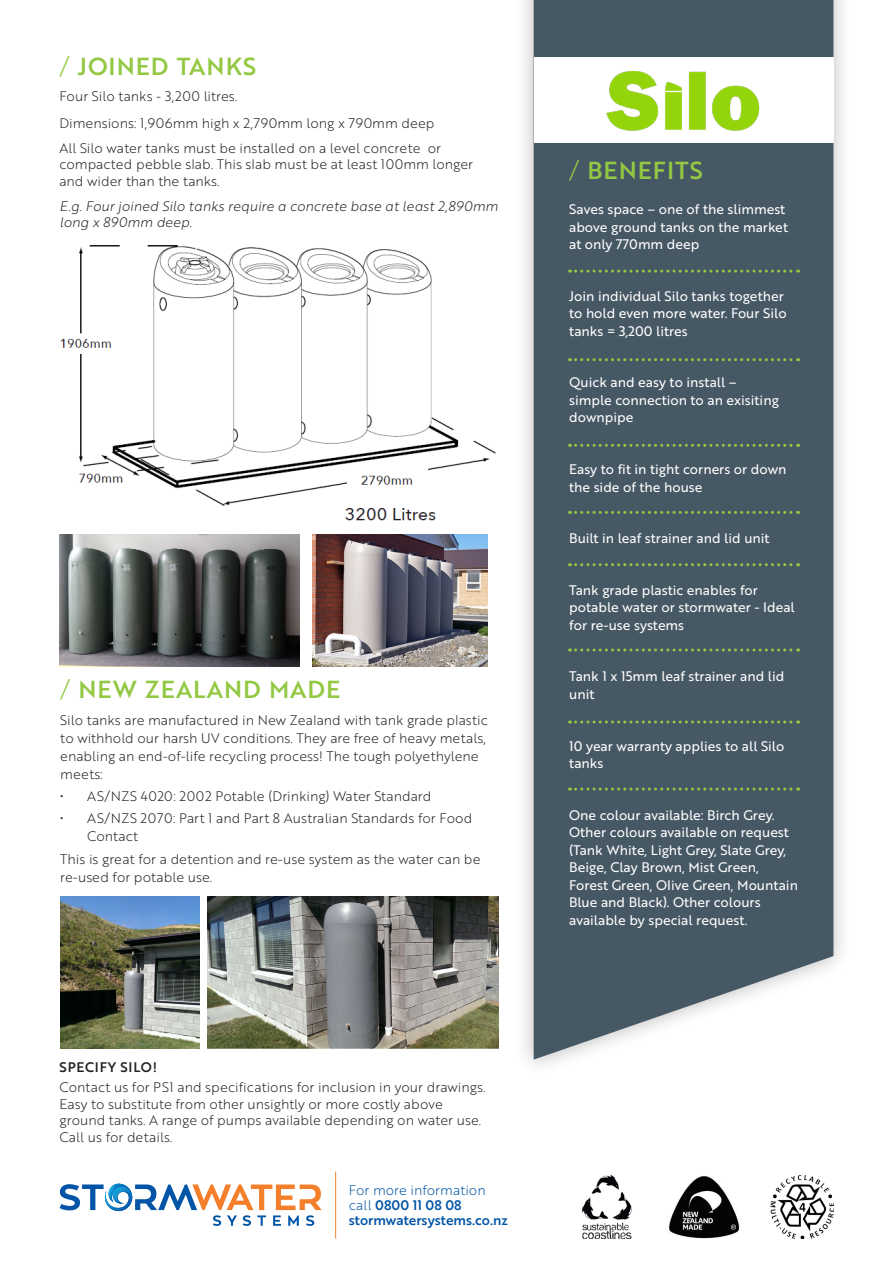
<style>
.page{position:relative;width:893px;height:1263px;background:#fff}
.page>*{position:absolute;margin:0;border:0;box-sizing:border-box;transform-origin:0 0}
.t1{font:24px "Brother 1816 Medium";letter-spacing:.04em;color:#93c842}
.t2{font:24px "Brother 1816 Medium";letter-spacing:.04em;color:#92c842}
.t3{font:13.5px/16.5px "Brother 1816 Light";color:#231f20}
.t4{font:13.5px/17.5px "Brother 1816 Regular";color:#fff}
.t5{font:13.5px/16.5px "Brother 1816 Light Italic";color:#231f20}
.t6{font:13.5px "Brother 1816 Medium";color:#0154a6}
.t7{font:13.5px "Brother 1816 Light";color:#0154a6}
.t8{font:13.5px "Brother 1816 Medium";letter-spacing:.06em;color:#231f20}
.s1{font-family:"Brother 1816 Light"}
</style>
<div class="page">
<svg style="left:60px;top:1184px;width:262px;height:42px"></svg>
<hr style="left:335px;top:1171px;width:1px;height:67px;background:#f47f2a">
<img style="left:60px;top:245px;width:436px;height:276px">
<div style="left:515px;top:0;width:337px;height:1076px;background:#231f20;opacity:.3"></div>
<div style="left:534px;top:0;width:299px;height:1059px;background:#475865"></div>
<div style="left:534px;top:57px;width:299px;height:85px;background:#fff"></div>
<svg style="left:569px;top:444px;width:230px;height:3px"></svg>
<svg style="left:569px;top:358px;width:230px;height:3px"></svg>
<svg style="left:569px;top:270px;width:230px;height:3px"></svg>
<svg style="left:569px;top:511px;width:230px;height:3px"></svg>
<svg style="left:569px;top:563px;width:230px;height:3px"></svg>
<svg style="left:569px;top:648px;width:230px;height:3px"></svg>
<svg style="left:569px;top:720px;width:230px;height:3px"></svg>
<svg style="left:569px;top:787px;width:230px;height:3px"></svg>
<img style="left:606px;top:71px;width:154px;height:60px">
<img style="left:60px;top:535px;width:240px;height:132px">
<img style="left:312px;top:535px;width:175px;height:132px">
<img style="left:208px;top:897px;width:291px;height:151px">
<img style="left:60px;top:897px;width:139px;height:151px">
<img style="left:669px;top:1176px;width:71px;height:62px">
<img style="left:582px;top:1175px;width:50px;height:63px">
<img style="left:770px;top:1175px;width:63px;height:64px">
<p class="t1" style="left:59px;top:48px;width:198px"><span class="s1">/</span> JOINED TANKS</p>
<p class="t3" style="left:59px;top:88px;width:179px">Four Silo tanks - 3,200 litres.</p>
<p class="t3" style="left:59px;top:114px;width:376px">Dimensions: 1,906mm high x 2,790mm long x 790mm deep</p>
<p class="t3" style="left:59px;top:139px;width:415px">All Silo water tanks must be installed on a level concrete or compacted pebble slab. This slab must be at least 100mm longer and wider than the tanks.</p>
<p class="t5" style="left:59px;top:197px;width:440px">E.g. Four joined Silo tanks require a concrete base at least 2,890mm long x 890mm deep.</p>
<p class="t1" style="left:60px;top:672px;width:282px"><span class="s1">/</span> NEW ZEALAND MADE</p>
<p class="t3" style="left:60px;top:710px;width:429px;line-height:18px">Silo tanks are manufactured in New Zealand with tank grade plastic to withhold our harsh UV conditions. They are free of heavy metals, enabling an end-of-life recycling process! The tough polyethylene meets:</p>
<p class="t3" style="left:60px;top:787px;width:373px">• AS/NZS 4020: 2002 Potable (Drinking) Water Standard</p>
<p class="t3" style="left:87px;top:809px;width:387px;line-height:18px;text-indent:-27px">• AS/NZS 2070: Part 1 and Part 8 Australian Standards for Food<br>Contact</p>
<p class="t3" style="left:60px;top:849px;width:422px;line-height:18px">This is great for a detention and re-use system as the water can be re-used for potable use.</p>
<p class="t8" style="left:60px;top:1056px;width:99px">SPECIFY SILO!</p>
<p class="t3" style="left:60px;top:1078px;width:427px">Contact us for PS1 and specifications for inclusion in your drawings.<br>Easy to substitute from other unsightly or more costly above ground tanks. A range of pumps available depending on water use.<br>Call us for details.</p>
<p class="t7" style="left:349px;top:1180px;width:138px">For more information</p>
<p class="t6" style="left:349px;top:1195px;width:114px"><span class="s1">call</span> 0800 11 08 08</p>
<p class="t6" style="left:349px;top:1210px;width:160px">stormwatersystems.co.nz</p>
<p class="t2" style="left:569px;top:153px;width:135px"><span class="s1">/</span> BENEFITS</p>
<p class="t4" style="left:569px;top:200px;width:221px">Saves space – one of the slimmest above ground tanks on the market at only 770mm deep</p>
<p class="t4" style="left:569px;top:286px;width:219px">Join individual Silo tanks together to hold even more water. Four Silo tanks = 3,200 litres</p>
<p class="t4" style="left:569px;top:373px;width:211px">Quick and easy to install – simple connection to an exisiting downpipe</p>
<p class="t4" style="left:569px;top:460px;width:219px">Easy to fit in tight corners or down the side of the house</p>
<p class="t4" style="left:569px;top:529px;width:202px">Built in leaf strainer and lid unit</p>
<p class="t4" style="left:569px;top:580px;width:227px">Tank grade plastic enables for potable water or stormwater - Ideal for re-use systems</p>
<p class="t4" style="left:569px;top:667px;width:217px">Tank 1 x 15mm leaf strainer and lid unit</p>
<p class="t4" style="left:569px;top:736px;width:217px">10 year warranty applies to all Silo tanks</p>
<p class="t4" style="left:569px;top:805px;width:230px">One colour available: Birch Grey.<br>Other colours available on request (Tank White, Light Grey, Slate Grey, Beige, Clay Brown, Mist Green, Forest Green, OIive Green, Mountain Blue and Black). Other colours available by special request.</p>
</div>
